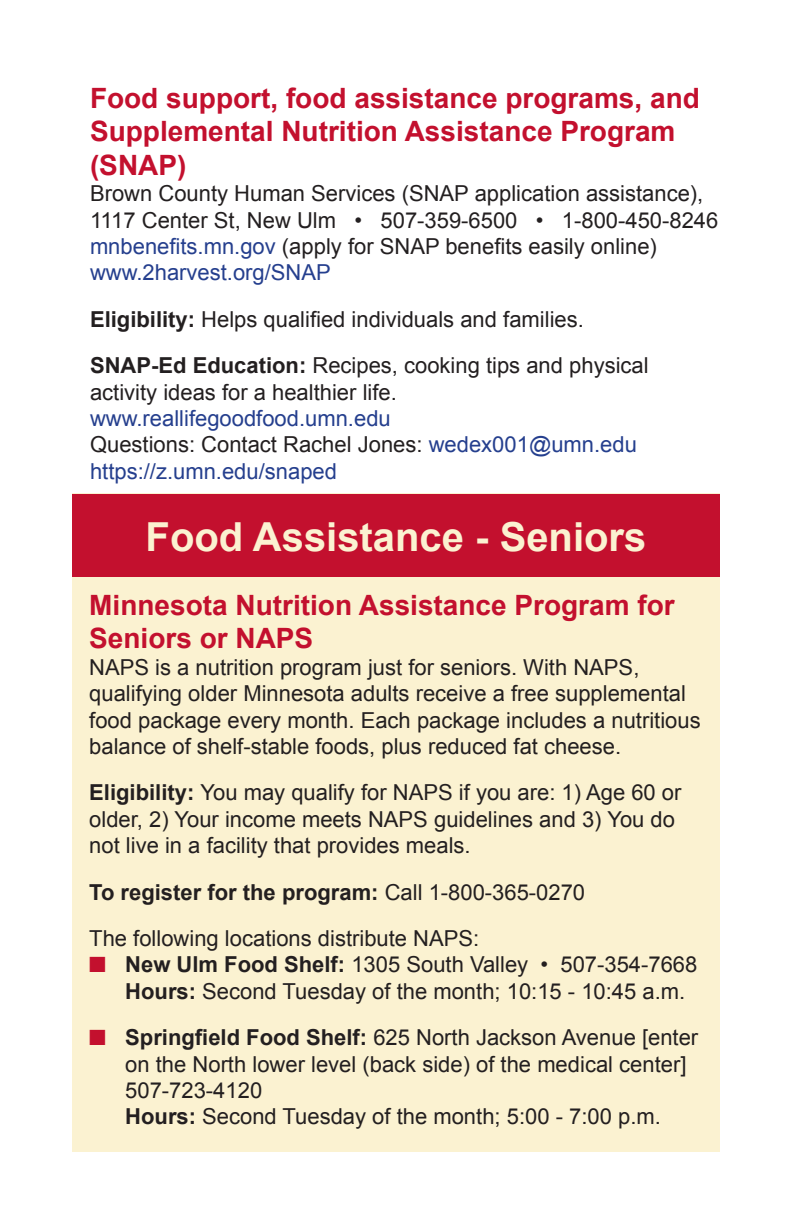
<style>
.page{position:relative;width:792px;height:1224px;background:#fff}
.page>*{position:absolute;margin:0;border:0;box-sizing:border-box;transform-origin:0 0}
.t1{font:700 40px "Arial";color:#fbf2d1}
.t2{font:700 28px/33.6px "Arial";color:#c3102e}
.t3{font:22px/26.4px "Arial";color:#231f20}
.t4{font:22px/26.4px "Arial";color:#253f8e}
.s1{color:#253f8e}
.s2{font-weight:700}
.s3{color:#231f20}
.s4{color:#c3102e}
</style>
<div class="page">
<div style="left:72px;top:494px;width:648px;height:658px;background:#fbf2d1"></div>
<div style="left:72px;top:494px;width:648px;height:82px;background:#c3102e"></div>
<p class="t2" style="left:90px;top:84px;width:611px">Food support, food assistance programs, and<br>Supplemental Nutrition Assistance Program (SNAP)</p>
<p class="t3" style="left:90px;top:182px;width:630px">Brown County Human Services (SNAP application assistance), 1117 Center St, New Ulm • 507-359-6500 • 1-800-450-8246 <span class="s1">mnbenefits.mn.gov</span> (apply for SNAP benefits easily online) <span class="s1">www.2harvest.org/SNAP</span></p>
<p class="t3" style="left:90px;top:296px;width:560px;line-height:46.4px"><span class="s2">Eligibility:</span> Helps qualified individuals and families.<br><span class="s2">SNAP-Ed Education:</span> Recipes, cooking tips and physical</p>
<p class="t3" style="left:90px;top:380px;width:308px">activity ideas for a healthier life.</p>
<p class="t4" style="left:90px;top:407px;width:548px">www.reallifegoodfood.umn.edu<br><span class="s3">Questions: Contact Rachel Jones:</span> wedex001@umn.edu https://z.umn.edu/snaped</p>
<h1 class="t1" style="left:146px;top:522px;width:502px">Food Assistance - Seniors</h1>
<p class="t2" style="left:89px;top:591px;width:587px">Minnesota Nutrition Assistance Program for<br>Seniors or NAPS</p>
<p class="t3" style="left:89px;top:655px;width:613px">NAPS is a nutrition program just for seniors. With NAPS, qualifying older Minnesota adults receive a free supplemental food package every month. Each package includes a nutritious balance of shelf-stable foods, plus reduced fat cheese.</p>
<p class="t3" style="left:89px;top:781px;width:594px"><span class="s2">Eligibility:</span> You may qualify for NAPS if you are: 1) Age 60 or older, 2) Your income meets NAPS guidelines and 3) You do not live in a facility that provides meals.</p>
<p class="t3" style="left:89px;top:870px;width:497px;line-height:46.4px"><span class="s2">To register for the program:</span> Call 1-800-365-0270<br>The following locations distribute NAPS:</p>
<p class="t3" style="left:125px;top:953px;width:574px;text-indent:-36px"><span class="s4">■</span> <span class="s2">New Ulm Food Shelf:</span> 1305 South Valley • 507-354-7668<br><span class="s2">Hours:</span> Second Tuesday of the month; 10:15 - 10:45 a.m.</p>
<p class="t3" style="left:125px;top:1026px;width:575px;text-indent:-36px"><span class="s4">■</span> <span class="s2">Springfield Food Shelf:</span> 625 North Jackson Avenue [enter on the North lower level (back side) of the medical center] 507-723-4120<br><span class="s2">Hours:</span> Second Tuesday of the month; 5:00 - 7:00 p.m.</p>
</div>
